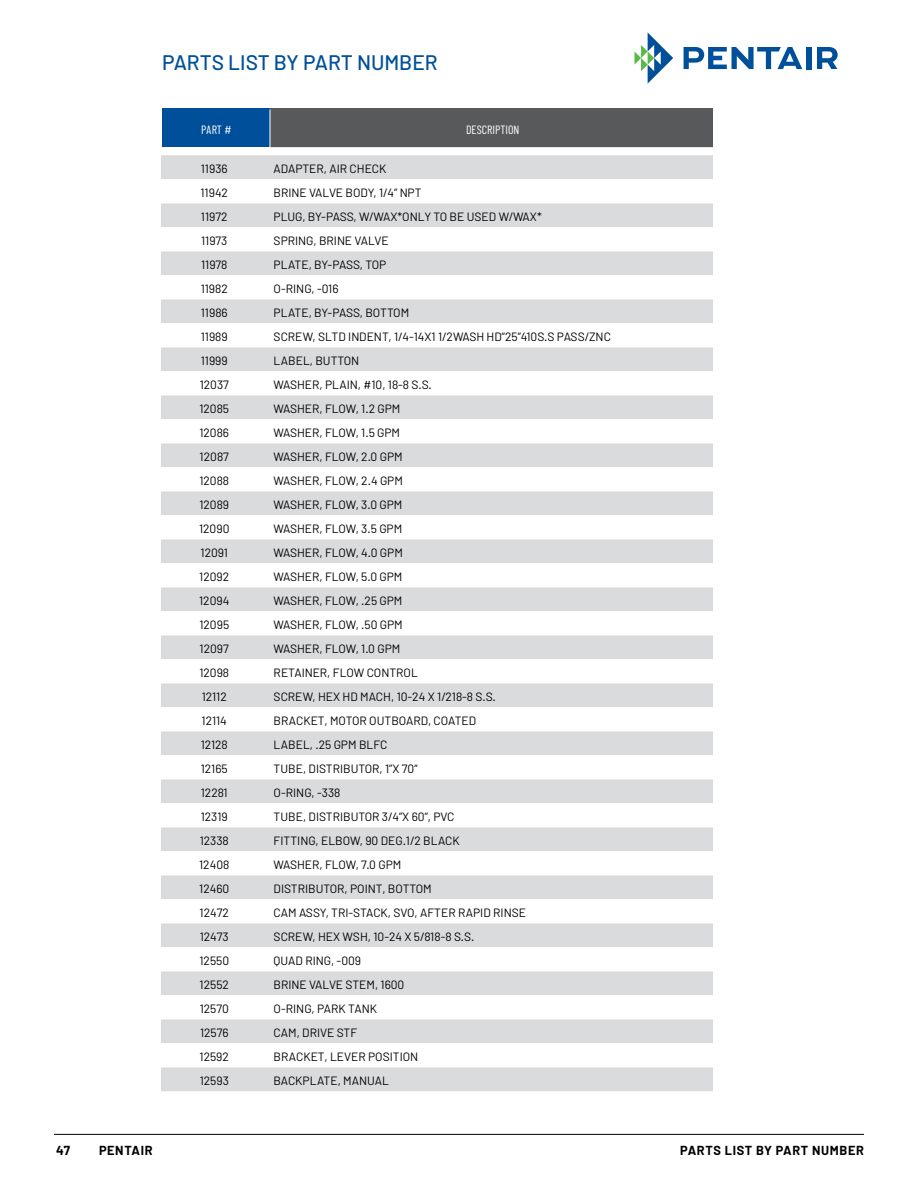
<style>
.page{position:relative;width:918px;height:1188px;background:#fff}
.page>*{position:absolute;margin:0;border:0;box-sizing:border-box;transform-origin:0 0}
.t1{font:500 21px "Barlow";color:#004f9a}
.t2{font:700 12.75px "Barlow";letter-spacing:.05em;color:#000}
.t3{font:12px "Barlow";color:#000}
.t4{font:12px "Barlow Condensed";color:#fff}
</style>
<div class="page">
<div style="left:163px;top:109px;width:107px;height:38px;background:#004f9a"></div>
<div style="left:271px;top:110px;width:442px;height:37px;background:#58595b"></div>
<hr style="left:162px;top:109px;width:2px;height:38px;background:#004f9a">
<hr style="left:162px;top:108px;width:108px;height:2px;background:#004f9a">
<hr style="left:270px;top:108px;width:446px;height:2px;background:#58595b">
<hr style="left:270px;top:109px;width:1px;height:38px;background:#fff">
<hr style="left:54px;top:1134px;width:810px;height:1px;background:#000">
<svg style="left:634px;top:32px;width:39px;height:52px"></svg>
<svg style="left:684px;top:47px;width:118px;height:22px"></svg>
<div style="left:806px;top:47px;width:5px;height:22px;background:#004f9a"></div>
<svg style="left:817px;top:47px;width:21px;height:22px"></svg>
<div style="left:161px;top:155px;width:552px;height:936px;background:#dadbdc"></div>
<svg style="left:161px;top:179px;width:552px;height:888px"></svg>
<h1 class="t1" style="left:162px;top:49px;width:277px">PARTS LIST BY PART NUMBER</h1>
<p class="t4" style="left:201px;top:122px;width:32px">PART #</p>
<p class="t4" style="left:466px;top:122px;width:55px">DESCRIPTION</p>
<p class="t3" style="left:201px;top:161px;width:28px">11936</p>
<p class="t3" style="left:274px;top:161px;width:114px">ADAPTER, AIR CHECK</p>
<p class="t3" style="left:200px;top:185px;width:29px">11942</p>
<p class="t3" style="left:274px;top:185px;width:149px">BRINE VALVE BODY, 1/4” NPT</p>
<p class="t3" style="left:201px;top:209px;width:28px">11972</p>
<p class="t3" style="left:274px;top:209px;width:270px">PLUG, BY-PASS, W/WAX*ONLY TO BE USED W/WAX*</p>
<p class="t3" style="left:201px;top:233px;width:28px">11973</p>
<p class="t3" style="left:274px;top:233px;width:116px">SPRING, BRINE VALVE</p>
<p class="t3" style="left:201px;top:257px;width:28px">11978</p>
<p class="t3" style="left:274px;top:257px;width:114px">PLATE, BY-PASS, TOP</p>
<p class="t3" style="left:201px;top:281px;width:29px">11982</p>
<p class="t3" style="left:274px;top:281px;width:66px">O-RING, -016</p>
<p class="t3" style="left:201px;top:305px;width:28px">11986</p>
<p class="t3" style="left:274px;top:305px;width:137px">PLATE, BY-PASS, BOTTOM</p>
<p class="t3" style="left:201px;top:329px;width:29px">11989</p>
<p class="t3" style="left:274px;top:329px;width:339px">SCREW, SLTD INDENT, 1/4-14X1 1/2WASH HD”25”410S.S PASS/ZNC</p>
<p class="t3" style="left:201px;top:353px;width:29px">11999</p>
<p class="t3" style="left:274px;top:353px;width:87px">LABEL, BUTTON</p>
<p class="t3" style="left:200px;top:377px;width:31px">12037</p>
<p class="t3" style="left:274px;top:377px;width:160px">WASHER, PLAIN, #10, 18-8 S.S.</p>
<p class="t3" style="left:199px;top:401px;width:31px">12085</p>
<p class="t3" style="left:274px;top:401px;width:128px">WASHER, FLOW, 1.2 GPM</p>
<p class="t3" style="left:199px;top:425px;width:31px">12086</p>
<p class="t3" style="left:274px;top:425px;width:128px">WASHER, FLOW, 1.5 GPM</p>
<p class="t3" style="left:200px;top:449px;width:31px">12087</p>
<p class="t3" style="left:274px;top:449px;width:131px">WASHER, FLOW, 2.0 GPM</p>
<p class="t3" style="left:199px;top:473px;width:31px">12088</p>
<p class="t3" style="left:274px;top:473px;width:131px">WASHER, FLOW, 2.4 GPM</p>
<p class="t3" style="left:199px;top:497px;width:31px">12089</p>
<p class="t3" style="left:274px;top:497px;width:130px">WASHER, FLOW, 3.0 GPM</p>
<p class="t3" style="left:199px;top:521px;width:32px">12090</p>
<p class="t3" style="left:274px;top:521px;width:130px">WASHER, FLOW, 3.5 GPM</p>
<p class="t3" style="left:201px;top:545px;width:29px">12091</p>
<p class="t3" style="left:274px;top:545px;width:131px">WASHER, FLOW, 4.0 GPM</p>
<p class="t3" style="left:199px;top:569px;width:32px">12092</p>
<p class="t3" style="left:274px;top:569px;width:130px">WASHER, FLOW, 5.0 GPM</p>
<p class="t3" style="left:199px;top:593px;width:32px">12094</p>
<p class="t3" style="left:274px;top:593px;width:130px">WASHER, FLOW, .25 GPM</p>
<p class="t3" style="left:199px;top:617px;width:31px">12095</p>
<p class="t3" style="left:274px;top:617px;width:131px">WASHER, FLOW, .50 GPM</p>
<p class="t3" style="left:200px;top:641px;width:31px">12097</p>
<p class="t3" style="left:274px;top:641px;width:128px">WASHER, FLOW, 1.0 GPM</p>
<p class="t3" style="left:199px;top:665px;width:31px">12098</p>
<p class="t3" style="left:274px;top:665px;width:146px">RETAINER, FLOW CONTROL</p>
<p class="t3" style="left:202px;top:689px;width:27px">12112</p>
<p class="t3" style="left:274px;top:689px;width:224px">SCREW, HEX HD MACH, 10-24 X 1/218-8 S.S.</p>
<p class="t3" style="left:202px;top:713px;width:27px">12114</p>
<p class="t3" style="left:274px;top:713px;width:204px">BRACKET, MOTOR OUTBOARD, COATED</p>
<p class="t3" style="left:201px;top:737px;width:29px">12128</p>
<p class="t3" style="left:274px;top:737px;width:115px">LABEL, .25 GPM BLFC</p>
<p class="t3" style="left:201px;top:761px;width:28px">12165</p>
<p class="t3" style="left:274px;top:761px;width:145px">TUBE, DISTRIBUTOR, 1”X 70”</p>
<p class="t3" style="left:201px;top:785px;width:29px">12281</p>
<p class="t3" style="left:274px;top:785px;width:68px">O-RING, -338</p>
<p class="t3" style="left:201px;top:809px;width:28px">12319</p>
<p class="t3" style="left:274px;top:809px;width:182px">TUBE, DISTRIBUTOR 3/4”X 60”, PVC</p>
<p class="t3" style="left:200px;top:833px;width:31px">12338</p>
<p class="t3" style="left:274px;top:833px;width:188px">FITTING, ELBOW, 90 DEG.1/2 BLACK</p>
<p class="t3" style="left:199px;top:857px;width:32px">12408</p>
<p class="t3" style="left:274px;top:857px;width:129px">WASHER, FLOW, 7.0 GPM</p>
<p class="t3" style="left:199px;top:881px;width:32px">12460</p>
<p class="t3" style="left:274px;top:881px;width:160px">DISTRIBUTOR, POINT, BOTTOM</p>
<p class="t3" style="left:200px;top:905px;width:31px">12472</p>
<p class="t3" style="left:274px;top:905px;width:254px">CAM ASSY, TRI-STACK, SVO, AFTER RAPID RINSE</p>
<p class="t3" style="left:200px;top:929px;width:31px">12473</p>
<p class="t3" style="left:274px;top:929px;width:202px">SCREW, HEX WSH, 10-24 X 5/818-8 S.S.</p>
<p class="t3" style="left:199px;top:953px;width:31px">12550</p>
<p class="t3" style="left:274px;top:953px;width:89px">QUAD RING, -009</p>
<p class="t3" style="left:200px;top:977px;width:31px">12552</p>
<p class="t3" style="left:274px;top:977px;width:132px">BRINE VALVE STEM, 1600</p>
<p class="t3" style="left:200px;top:1001px;width:31px">12570</p>
<p class="t3" style="left:274px;top:1001px;width:105px">O-RING, PARK TANK</p>
<p class="t3" style="left:200px;top:1025px;width:30px">12576</p>
<p class="t3" style="left:274px;top:1025px;width:85px">CAM, DRIVE STF</p>
<p class="t3" style="left:200px;top:1049px;width:31px">12592</p>
<p class="t3" style="left:274px;top:1049px;width:146px">BRACKET, LEVER POSITION</p>
<p class="t3" style="left:200px;top:1073px;width:31px">12593</p>
<p class="t3" style="left:274px;top:1073px;width:117px">BACKPLATE, MANUAL</p>
<p class="t2" style="left:56px;top:1142px;width:16px">47</p>
<p class="t2" style="left:99px;top:1143px;width:55px">PENTAIR</p>
<p class="t2" style="left:680px;top:1143px;width:185px">PARTS LIST BY PART NUMBER</p>
</div>
